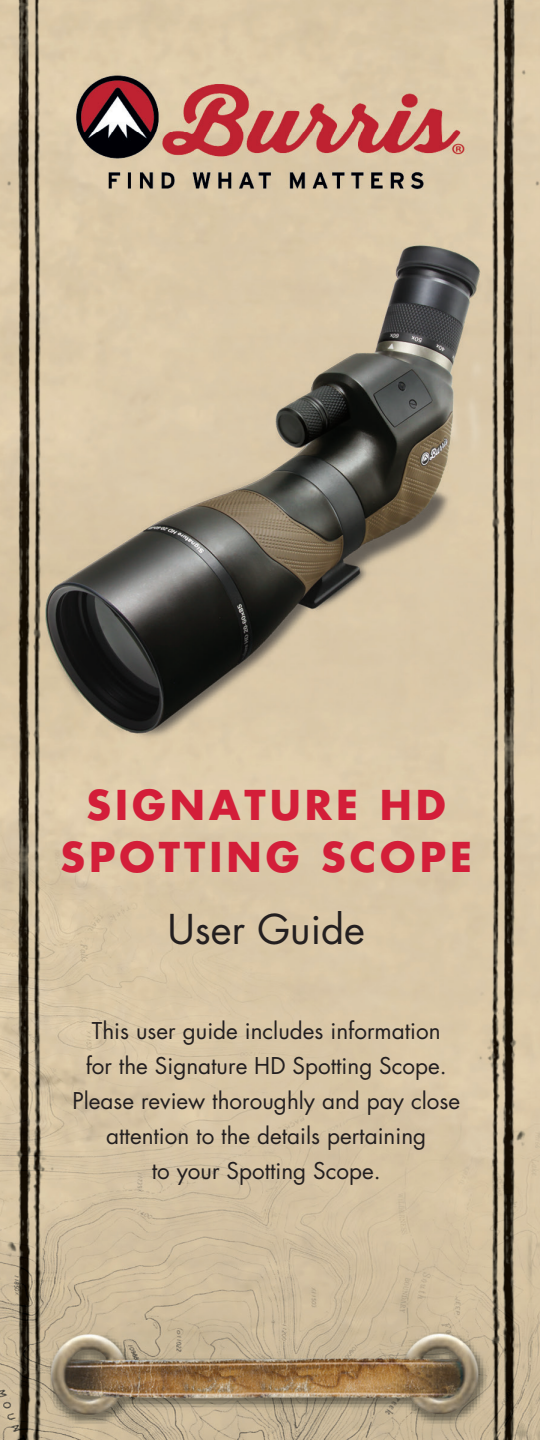
<style>
.page{position:relative;width:540px;height:1440px;background:#fff}
.page>*{position:absolute;margin:0;border:0;box-sizing:border-box;transform-origin:0 0}
.t1{font:700 40px/52.5px "Futura";letter-spacing:.1em;color:#d31e39;text-align:center}
.t2{font:40px "Futura";color:#231f20}
.t3{font:22.5px/35px "Futura";color:#231f20;text-align:center}
</style>
<div class="page">
<img style="left:0;top:0;width:540px;height:1440px">
<h1 class="t1" style="left:60px;top:777px;width:413px">SIGNATURE HD<br>SPOTTING SCOPE</h1>
<h1 class="t2" style="left:168px;top:902px;width:199px">User Guide</h1>
<p class="t3" style="left:72px;top:1013px;width:389px">This user guide includes information<br>for the Signature HD Spotting Scope.<br>Please review thoroughly and pay close attention to the details pertaining<br>to your Spotting Scope.</p>
</div>
